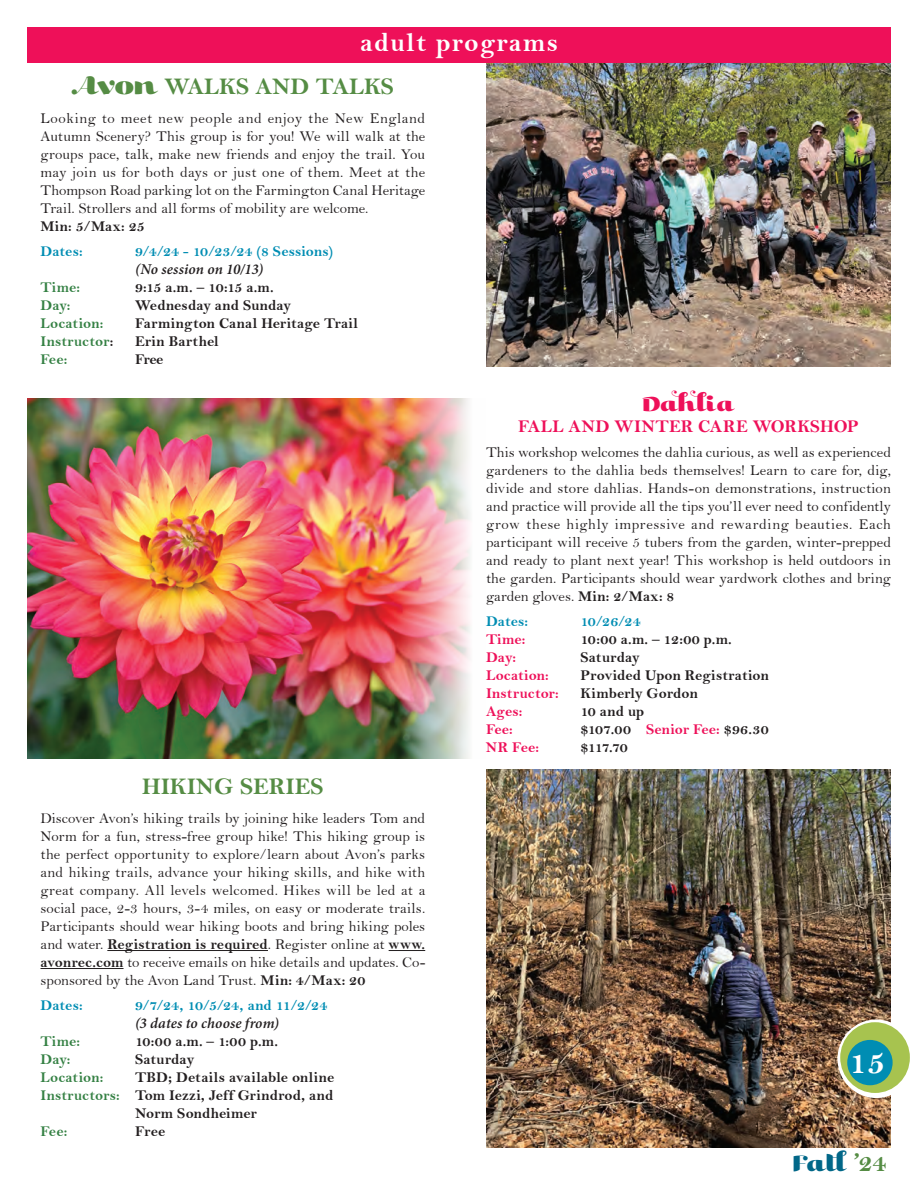
<style>
.page{position:relative;width:918px;height:1188px;background:#fff}
.page>*{position:absolute;margin:0;border:0;box-sizing:border-box;transform-origin:0 0}
.t1{font:34.35px "Bell MT Bold";color:#fff}
.t2{font:27px "Bell MT Bold";letter-spacing:.05em;color:#fff}
.t3{font:25.95px "Kari Display Pro";color:#016788}
.t4{font:24px "Bell MT Bold";color:#558c44}
.t5{font:24px "Kari Display Pro";letter-spacing:.02em;color:#ee1059}
.t6{font:18px "Bell MT Bold";letter-spacing:.015em;color:#ee1059}
.t7{font:15px/18px "Bell";letter-spacing:-.005em;color:#231f20;text-align:justify}
.t8{font:15px "Bell MT Bold";letter-spacing:.01em;color:#231f20}
.t9{font:15px "Bell MT Bold";letter-spacing:.005em;color:#008db3}
.t10{font:15px "Bell MT Bold";letter-spacing:.005em;color:#358144}
.t11{font:15px "Bell MT Bold";letter-spacing:.005em;color:#ee1059}
.t12{font:italic 600 15px "Minion Pro";letter-spacing:.005em;color:#231f20}
.s1{font-family:"Kari Display Pro";font-size:30px}
.s2{color:#231f20}
.s3{font-family:"Bell MT Bold"}
.s4{color:#358144}
.s5{color:#ee1059}
.s6{font-family:"Bell MT Bold";font-size:26.55px;color:#558c44}
</style>
<div class="page">
<img style="left:27px;top:398px;width:443px;height:361px">
<img style="left:486px;top:770px;width:405px;height:378px">
<img style="left:486px;top:63px;width:405px;height:303px">
<div style="left:838px;top:1020px;width:77px;height:78px;background:#fff;border-radius:50%"></div>
<div style="left:840px;top:1022px;width:70px;height:71px;background:#a7c34f;border-radius:50%"></div>
<div style="left:847px;top:1040px;width:46px;height:45px;background:#008db3;border-radius:50%"></div>
<div style="left:27px;top:27px;width:864px;height:36px;background:#ee1059"></div>
<hr style="left:107px;top:950px;width:161px;height:1px;background:#231f20">
<hr style="left:389px;top:950px;width:36px;height:1px;background:#231f20">
<hr style="left:40px;top:968px;width:84px;height:1px;background:#231f20">
<h2 class="t2" style="left:360px;top:26px;width:199px">adult programs</h2>
<h3 class="t4" style="left:72px;top:72px;width:324px"><span class="s1">Avon</span> WALKS AND TALKS</h3>
<p class="t7" style="left:40px;top:109px;width:386px">Looking to meet new people and enjoy the New England Autumn Scenery? This group is for you! We will walk at the groups pace, talk, make new friends and enjoy the trail. You may join us for both days or just one of them. Meet at the Thompson Road parking lot on the Farmington Canal Heritage Trail. Strollers and all forms of mobility are welcome.</p>
<p class="t8" style="left:40px;top:217px;width:106px">Min: 5/Max: 25</p>
<p class="t9" style="left:40px;top:242px;width:44px">Dates:</p>
<p class="t9" style="left:135px;top:242px;width:200px">9/4/24 - 10/23/24 (8 Sessions)</p>
<p class="t12" style="left:135px;top:258px;width:130px">(No session on 10/13)</p>
<p class="t10" style="left:40px;top:278px;width:41px">Time:</p>
<p class="t8" style="left:135px;top:278px;width:140px">9:15 a.m. – 10:15 a.m.</p>
<p class="t10" style="left:40px;top:296px;width:31px">Day:</p>
<p class="t8" style="left:135px;top:296px;width:157px">Wednesday and Sunday</p>
<p class="t10" style="left:40px;top:314px;width:64px">Location:</p>
<p class="t8" style="left:135px;top:314px;width:225px">Farmington Canal Heritage Trail</p>
<p class="t10" style="left:40px;top:332px;width:74px">Instructor<span class="s2">:</span></p>
<p class="t8" style="left:135px;top:332px;width:85px">Erin Barthel</p>
<p class="t10" style="left:40px;top:350px;width:28px">Fee:</p>
<p class="t8" style="left:135px;top:350px;width:30px">Free</p>
<h3 class="t4" style="left:142px;top:772px;width:183px">HIKING SERIES</h3>
<p class="t7" style="left:40px;top:809px;width:386px">Discover Avon’s hiking trails by joining hike leaders Tom and Norm for a fun, stress-free group hike! This hiking group is the perfect opportunity to explore/learn about Avon’s parks and hiking trails, advance your hiking skills, and hike with great company. All levels welcomed. Hikes will be led at a social pace, 2-3 hours, 3-4 miles, on easy or moderate trails.<br>Participants should wear hiking boots and bring hiking poles and water. <span class="s3">Registration is required</span>. Register online at <span class="s3">www. avonrec.com</span> to receive emails on hike details and updates. Co&shy;sponsored by the Avon Land Trust. <span class="s3">Min: 4/Max: 20</span></p>
<p class="t9" style="left:40px;top:996px;width:44px">Dates:</p>
<p class="t9" style="left:135px;top:996px;width:194px">9/7/24, 10/5/24, and 11/2/24</p>
<p class="t12" style="left:135px;top:1012px;width:146px">(3 dates to choose from)</p>
<p class="t10" style="left:40px;top:1032px;width:41px">Time:</p>
<p class="t8" style="left:135px;top:1032px;width:145px">10:00 a.m. – 1:00 p.m.</p>
<p class="t10" style="left:40px;top:1050px;width:31px">Day:</p>
<p class="t8" style="left:135px;top:1050px;width:61px">Saturday</p>
<p class="t10" style="left:40px;top:1068px;width:64px">Location:</p>
<p class="t8" style="left:135px;top:1068px;width:201px">TBD; Details available online</p>
<p class="t8" style="left:40px;top:1086px;width:294px"><span class="s4">Instructors:</span> Tom Iezzi, Jeff Grindrod, and</p>
<p class="t8" style="left:135px;top:1104px;width:123px">Norm Sondheimer</p>
<p class="t10" style="left:40px;top:1122px;width:28px">Fee:</p>
<p class="t8" style="left:135px;top:1122px;width:32px">Free</p>
<h3 class="t5" style="left:642px;top:388px;width:94px">Dahlia</h3>
<p class="t6" style="left:518px;top:416px;width:342px">FALL AND WINTER CARE WORKSHOP</p>
<p class="t7" style="left:486px;top:443px;width:407px">This workshop welcomes the dahlia curious, as well as experienced gardeners to the dahlia beds themselves! Learn to care for, dig, divide and store dahlias. Hands-on demonstrations, instruction and practice will provide all the tips you’ll ever need to confidently grow these highly impressive and rewarding beauties. Each participant will receive 5 tubers from the garden, winter-prepped and ready to plant next year! This workshop is held outdoors in the garden. Participants should wear yardwork clothes and bring garden gloves. <span class="s3">Min: 2/Max: 8</span></p>
<p class="t9" style="left:486px;top:612px;width:44px">Dates:</p>
<p class="t9" style="left:580px;top:612px;width:62px">10/26/24</p>
<p class="t11" style="left:486px;top:630px;width:41px">Time:</p>
<p class="t8" style="left:580px;top:630px;width:153px">10:00 a.m. – 12:00 p.m.</p>
<p class="t11" style="left:486px;top:648px;width:31px">Day:</p>
<p class="t8" style="left:580px;top:648px;width:61px">Saturday</p>
<p class="t11" style="left:486px;top:666px;width:64px">Location:</p>
<p class="t8" style="left:580px;top:666px;width:190px">Provided Upon Registration</p>
<p class="t11" style="left:486px;top:684px;width:74px">Instructor:</p>
<p class="t8" style="left:580px;top:684px;width:119px">Kimberly Gordon</p>
<p class="t11" style="left:486px;top:702px;width:38px">Ages:</p>
<p class="t8" style="left:580px;top:702px;width:65px">10 and up</p>
<p class="t11" style="left:486px;top:720px;width:28px">Fee:</p>
<p class="t8" style="left:580px;top:720px;width:190px">$107.00 <span class="s5">Senior Fee:</span> $96.30</p>
<p class="t11" style="left:486px;top:738px;width:55px">NR Fee:</p>
<p class="t8" style="left:580px;top:738px;width:49px">$117.70</p>
<h1 class="t1" style="left:849px;top:1042px;width:38px">15</h1>
<h3 class="t3" style="left:793px;top:1146px;width:96px">Fall <span class="s6">’24</span></h3>
</div>
